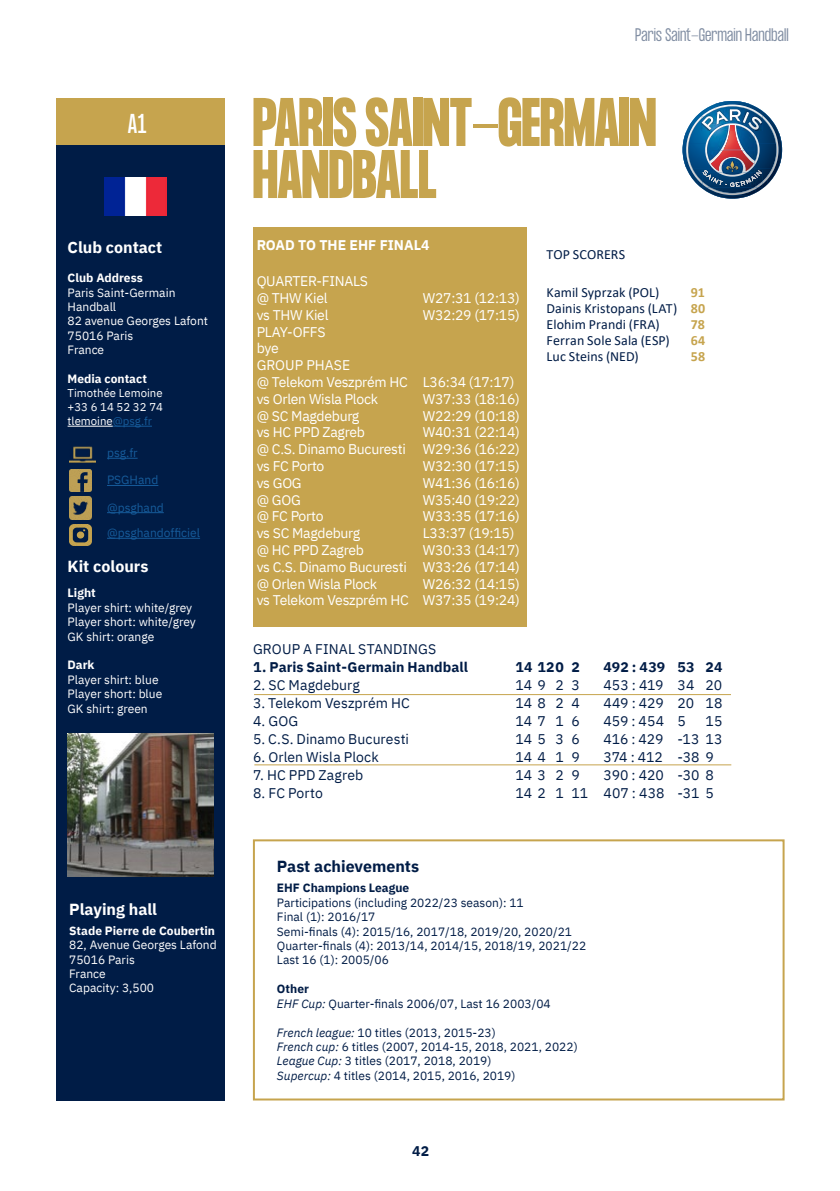
<style>
.page{position:relative;width:840px;height:1191px;background:#fff}
.page>*{position:absolute;margin:0;border:0;box-sizing:border-box;transform-origin:0 0}
.t1{font:700 60px/52px "Formula Condensed";color:#c6a44e}
.t2{font:24px "Formula Condensed";color:#fff}
.t3{font:700 16px "IBM Plex Sans";color:#fff}
.t4{font:300 16px "Formula Condensed";color:#001c46}
.t5{font:700 16px "IBM Plex Sans";color:#001c46}
.t6{font:14px/16.8px "IBM Plex Sans";letter-spacing:-.02em;color:#fff}
.t7{font:14px "IBM Plex Sans";letter-spacing:.005em;color:#001c46}
.t8{font:14px/16px "Calibri";letter-spacing:.005em;color:#001c46;text-align:justify}
.t9{font:700 14px "IBM Plex Sans";letter-spacing:.005em;color:#001c46}
.t10{font:700 14px "IBM Plex Sans";color:#fff}
.t11{font:700 14px "Calibri";color:#c6a44e}
.t12{font:12px/14.4px "IBM Plex Sans";color:#001c46}
.t13{font:12px/14.4px "IBM Plex Sans";color:#fff}
.t14{font:700 12px "IBM Plex Sans";color:#fff}
.t15{font:12px/25.6px "IBM Plex Sans";color:#165b9a}
.t16{font:700 12px "IBM Plex Sans";color:#001c46}
.t17{font:11.4px/14px "IBM Plex Sans";color:#fff;text-align:justify}
.s1{color:#165b9a}
.s2{font-weight:700;color:#c6a44e}
.s3{font-weight:700}
.s4{font-style:italic}
</style>
<div class="page">
<div style="left:57px;top:139px;width:168px;height:961px;background:#001c46"></div>
<div style="left:57px;top:98px;width:168px;height:47px;background:#c6a44e"></div>
<hr style="left:68px;top:426px;width:45px;height:1px;background:#fff">
<hr style="left:113px;top:426px;width:39px;height:1px;background:#165b9a">
<hr style="left:107px;top:458px;width:30px;height:1px;background:#165b9a">
<hr style="left:107px;top:485px;width:51px;height:1px;background:#165b9a">
<hr style="left:107px;top:512px;width:57px;height:1px;background:#165b9a">
<hr style="left:107px;top:538px;width:93px;height:1px;background:#165b9a">
<div style="left:253px;top:839px;width:531px;height:261px;border:2px solid #c6a44e"></div>
<img style="left:68px;top:733px;width:146px;height:143px">
<img style="left:104px;top:177px;width:63px;height:39px">
<img style="left:682px;top:101px;width:99px;height:98px">
<img style="left:69px;top:469px;width:23px;height:23px">
<img style="left:69px;top:496px;width:23px;height:23px">
<img style="left:69px;top:446px;width:26px;height:17px">
<img style="left:69px;top:524px;width:23px;height:21px">
<div style="left:253px;top:227px;width:273px;height:400px;background:#c6a44e"></div>
<hr style="left:254px;top:694px;width:476px;height:1px;background:#c6a44e">
<hr style="left:254px;top:764px;width:477px;height:1px;background:#c6a44e">
<h2 class="t2" style="left:127px;top:109px;width:21px">A1</h2>
<p class="t3" style="left:68px;top:235px;width:96px">Club contact</p>
<p class="t14" style="left:68px;top:268px;width:77px">Club Address</p>
<p class="t13" style="left:68px;top:284px;width:142px">Paris Saint-Germain<br>Handball<br>82 avenue Georges Lafont<br>75016 Paris<br>France</p>
<p class="t14" style="left:68px;top:369px;width:81px">Media contact</p>
<p class="t17" style="left:68px;top:385px;width:97px">Timothée Lemoine +33 6 14 52 32 74 tlemoine<span class="s1">@psg.fr</span></p>
<p class="t15" style="left:107px;top:439px;width:32px">psg.fr</p>
<p class="t15" style="left:107px;top:466px;width:53px">PSGHand</p>
<p class="t15" style="left:107px;top:493px;width:94px">@psghand @psghandofficiel</p>
<p class="t3" style="left:68px;top:553px;width:82px">Kit colours</p>
<p class="t14" style="left:68px;top:583px;width:30px">Light</p>
<p class="t13" style="left:68px;top:599px;width:130px">Player shirt: white/grey<br>Player short: white/grey<br>GK shirt: orange</p>
<p class="t14" style="left:68px;top:655px;width:28px">Dark</p>
<p class="t13" style="left:68px;top:671px;width:96px">Player shirt: blue<br>Player short: blue<br>GK shirt: green</p>
<p class="t3" style="left:69px;top:896px;width:89px">Playing hall</p>
<p class="t14" style="left:69px;top:921px;width:147px">Stade Pierre de Coubertin</p>
<p class="t13" style="left:69px;top:936px;width:149px">82, Avenue Georges Lafond<br>75016 Paris<br>France<br>Capacity: 3,500</p>
<p class="t4" style="left:634px;top:25px;width:155px">Paris Saint-Germain Handball</p>
<h1 class="t1" style="left:253px;top:99px;width:404px">PARIS SAINT-GERMAIN<br>HANDBALL</h1>
<p class="t10" style="left:256px;top:234px;width:174px">ROAD TO THE EHF FINAL4</p>
<p class="t6" style="left:256px;top:272px;width:113px">QUARTER-FINALS @ THW Kiel</p>
<p class="t6" style="left:422px;top:288px;width:98px">W27:31 (12:13)</p>
<p class="t6" style="left:256px;top:305px;width:73px">vs THW Kiel</p>
<p class="t6" style="left:422px;top:305px;width:98px">W32:29 (17:15)</p>
<p class="t6" style="left:256px;top:322px;width:259px">PLAY-OFFS<br>bye<br>GROUP PHASE<br>@ Telekom Veszprém HC L36:34 (17:17) vs Orlen Wisla Plock</p>
<p class="t6" style="left:422px;top:389px;width:98px">W37:33 (18:16)</p>
<p class="t6" style="left:256px;top:406px;width:104px">@ SC Magdeburg</p>
<p class="t6" style="left:422px;top:406px;width:98px">W22:29 (10:18)</p>
<p class="t6" style="left:256px;top:423px;width:110px">vs HC PPD Zagreb</p>
<p class="t6" style="left:256px;top:423px;width:264px;text-align:justify;text-indent:166px">W40:31 (22:14) @ C.S. Dinamo Bucuresti W29:36 (16:22) vs FC Porto</p>
<p class="t6" style="left:422px;top:456px;width:98px">W32:30 (17:15)</p>
<p class="t6" style="left:256px;top:473px;width:46px">vs GOG</p>
<p class="t6" style="left:422px;top:473px;width:98px">W41:36 (16:16)</p>
<p class="t6" style="left:256px;top:490px;width:46px">@ GOG</p>
<p class="t6" style="left:422px;top:490px;width:98px">W35:40 (19:22)</p>
<p class="t6" style="left:256px;top:507px;width:68px">@ FC Porto</p>
<p class="t6" style="left:422px;top:507px;width:98px">W33:35 (17:16)</p>
<p class="t6" style="left:256px;top:524px;width:105px">vs SC Magdeburg</p>
<p class="t6" style="left:422px;top:524px;width:93px">L33:37 (19:15)</p>
<p class="t6" style="left:256px;top:540px;width:109px">@ HC PPD Zagreb</p>
<p class="t6" style="left:256px;top:540px;width:264px;text-align:justify;text-indent:166px">W30:33 (14:17) vs C.S. Dinamo Bucuresti W33:26 (17:14) @ Orlen Wisla Plock</p>
<p class="t6" style="left:256px;top:574px;width:264px;text-align:right">W26:32 (14:15)<br>vs Telekom Veszprém HC W37:35 (19:24)</p>
<p class="t8" style="left:546px;top:246px;width:80px">TOP SCORERS</p>
<p class="t8" style="left:546px;top:284px;width:114px">Kamil Syprzak (POL)</p>
<p class="t8" style="left:546px;top:284px;width:160px;text-indent:144px"><span class="s2">91<br></span>Dainis Kristopans (LAT) <span class="s2">80<br></span>Elohim Prandi (FRA)</p>
<p class="t11" style="left:690px;top:314px;width:16px">78</p>
<p class="t8" style="left:546px;top:332px;width:124px">Ferran Sole Sala (ESP)</p>
<p class="t11" style="left:690px;top:330px;width:16px">64</p>
<p class="t8" style="left:546px;top:348px;width:93px">Luc Steins (NED)</p>
<p class="t11" style="left:690px;top:346px;width:16px">58</p>
<p class="t7" style="left:253px;top:638px;width:184px">GROUP A FINAL STANDINGS</p>
<p class="t9" style="left:253px;top:655px;width:216px">1. Paris Saint-Germain Handball</p>
<p class="t9" style="left:515px;top:655px;width:66px">14 120 2</p>
<p class="t9" style="left:603px;top:655px;width:121px">492 : 439 53 24</p>
<p class="t7" style="left:253px;top:674px;width:108px">2. SC Magdeburg</p>
<p class="t7" style="left:515px;top:674px;width:66px">149 23</p>
<p class="t7" style="left:603px;top:674px;width:120px">453 : 419 34 20</p>
<p class="t7" style="left:253px;top:692px;width:158px">3. Telekom Veszprém HC</p>
<p class="t7" style="left:515px;top:692px;width:66px">148 24</p>
<p class="t7" style="left:603px;top:692px;width:120px">449 : 429 20 18</p>
<p class="t7" style="left:253px;top:710px;width:47px">4. GOG</p>
<p class="t7" style="left:515px;top:710px;width:66px">147 16</p>
<p class="t7" style="left:603px;top:710px;width:84px">459 : 454 5</p>
<p class="t7" style="left:705px;top:710px;width:18px">15</p>
<p class="t7" style="left:253px;top:728px;width:157px">5. C.S. Dinamo Bucuresti</p>
<p class="t7" style="left:515px;top:728px;width:66px">145 36</p>
<p class="t7" style="left:603px;top:728px;width:121px">416 : 429 -13 13</p>
<p class="t7" style="left:253px;top:746px;width:127px">6. Orlen Wisla Plock</p>
<p class="t7" style="left:515px;top:746px;width:66px">144 19</p>
<p class="t7" style="left:603px;top:746px;width:112px">374 : 412 -38 9</p>
<p class="t7" style="left:253px;top:764px;width:112px">7. HC PPD Zagreb</p>
<p class="t7" style="left:515px;top:764px;width:66px">143 29</p>
<p class="t7" style="left:603px;top:764px;width:112px">390 : 420 -30 8</p>
<p class="t7" style="left:253px;top:782px;width:71px">8. FC Porto</p>
<p class="t7" style="left:515px;top:782px;width:200px">14 2 1 11 407 : 438 -31 5</p>
<p class="t5" style="left:277px;top:854px;width:144px">Past achievements</p>
<p class="t16" style="left:277px;top:878px;width:134px">EHF Champions League</p>
<p class="t12" style="left:277px;top:894px;width:310px">Participations (including 2022/23 season): 11<br>Final (1): 2016/17<br>Semi-finals (4): 2015/16, 2017/18, 2019/20, 2020/21<br>Quarter-finals (4): 2013/14, 2014/15, 2018/19, 2021/22<br>Last 16 (1): 2005/06</p>
<p class="t12" style="left:277px;top:980px;width:275px"><span class="s3">Other<br></span><span class="s4">EHF Cup:</span> Quarter-finals 2006/07, Last 16 2003/04</p>
<p class="t12" style="left:277px;top:1024px;width:302px"><span class="s4">French league:</span> 10 titles (2013, 2015-23)<br><span class="s4">French cup:</span> 6 titles (2007, 2014-15, 2018, 2021, 2022)<br><span class="s4">League Cup:</span> 3 titles (2017, 2018, 2019)<br><span class="s4">Supercup:</span> 4 titles (2014, 2015, 2016, 2019)</p>
<p class="t9" style="left:412px;top:1139px;width:19px">42</p>
</div>
